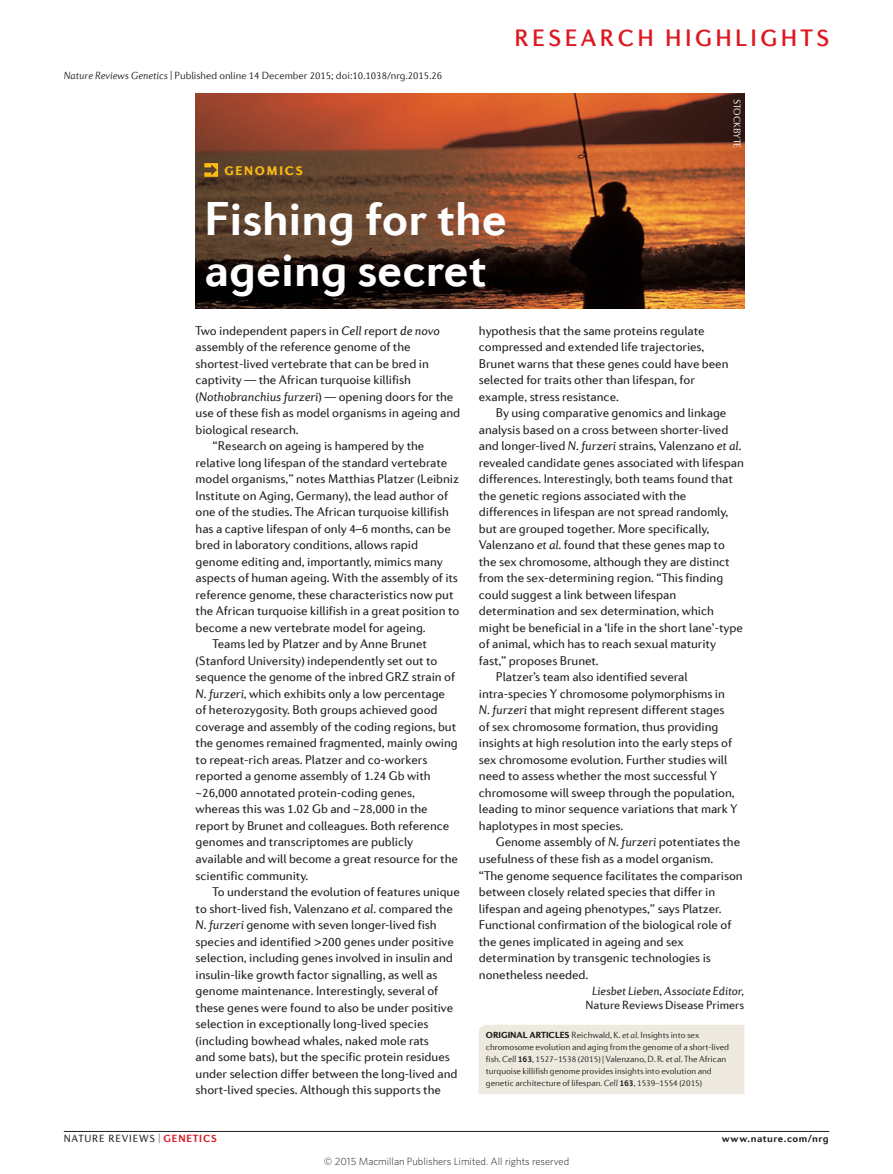
<style>
.page{position:relative;width:893px;height:1174px;background:#fff}
.page>*{position:absolute;margin:0;border:0;box-sizing:border-box;transform-origin:0 0}
.Title_large{font:700 48px/51px "Diverda Sans Com";color:#fff}
.t1{font:500 24px "Diverda Sans Com";letter-spacing:.14em;color:#dc1820}
.Bold_body_text{font:12.75px/16.5px "Diverda Sans Com";letter-spacing:-.005em;color:#231f20}
.Bold_body_first{font:12.75px/16.5px "Diverda Sans Com";letter-spacing:-.005em;color:#231f20}
.Strapline{font:900 12.75px "Diverda Sans Com";letter-spacing:.14em;color:#fdbc12}
.Author_box{font:italic 12px/13.5px "Diverda Sans Com";letter-spacing:-.005em;color:#231f20;text-align:center}
.AOP_line{font:300 10.5px "Diverda Sans Com";color:#231f20}
.t2{font:300 10.5px "Whitney";color:#231f20}
.t3{font:10.5px "Diverda Sans Com";letter-spacing:.075em;color:#231f20}
.t4{font:700 10.5px "Diverda Sans Com";letter-spacing:.045em;color:#231f20}
.Credit_line{font:300 9.75px "Diverda Sans Com";letter-spacing:-.005em;color:#fff}
.Info_box_text{font:300 9px/12px "Diverda Sans Com";letter-spacing:-.005em;color:#231f20}
.s1{font-style:italic}
.s2{font-style:normal}
.s3{font-weight:900}
.s4{font-weight:700}
.s5{font-weight:700;color:#dc1820}
</style>
<div class="page">
<hr style="left:64px;top:1131px;width:765px;height:1px;background:#231f20">
<img style="left:196px;top:94px;width:548px;height:214px">
<svg style="left:204px;top:163px;width:14px;height:14px"></svg>
<div style="left:479px;top:1025px;width:265px;height:69px;background:#eee9de"></div>
<p class="AOP_line" style="left:64px;top:69px;width:380px"><span class="s1">Nature Reviews Genetics</span> | Published online 14 December 2015; doi:10.1038/nrg.2015.26</p>
<p class="Strapline" style="left:224px;top:163px;width:80px">GENOMICS</p>
<p class="Title_large" style="left:204px;top:192px;width:304px">Fishing for the ageing secret</p>
<h2 class="t1" style="left:514px;top:24px;width:316px">RESEARCH HIGHLIGHTS</h2>
<p class="Credit_line" style="left:743px;top:99px;width:51px;rotate:90deg">STOCKBYTE</p>
<p class="Bold_body_first" style="left:196px;top:322px;width:266px">Two independent papers in <span class="s1">Cell</span> report <span class="s1">de novo </span>assembly of the reference genome of the shortest-lived vertebrate that can be bred in captivity — the African turquoise killifish (<span class="s1">Nothobranchius furzeri</span>) — opening doors for the use of these fish as model organisms in ageing and biological research.</p>
<p class="Bold_body_text" style="left:196px;top:438px;width:265px;text-indent:17px">“Research on ageing is hampered by the relative long lifespan of the standard vertebrate model organisms,” notes Matthias Platzer (Leibniz Institute on Aging, Germany), the lead author of one of the studies. The African turquoise killifish has a captive lifespan of only 4–6 months, can be bred in laboratory conditions, allows rapid genome editing and, importantly, mimics many aspects of human ageing. With the assembly of its reference genome, these characteristics now put the African turquoise killifish in a great position to become a new vertebrate model for ageing.</p>
<p class="Bold_body_text" style="left:196px;top:636px;width:264px;text-indent:17px">Teams led by Platzer and by Anne Brunet (Stanford University) independently set out to sequence the genome of the inbred GRZ strain of <span class="s1">N. furzeri</span>, which exhibits only a low percentage of heterozygosity. Both groups achieved good coverage and assembly of the coding regions, but the genomes remained fragmented, mainly owing to repeat-rich areas. Platzer and co-workers reported a genome assembly of 1.24 Gb with ~26,000 annotated protein-coding genes, whereas this was 1.02 Gb and ~28,000 in the report by Brunet and colleagues. Both reference genomes and transcriptomes are publicly available and will become a great resource for the scientific community.</p>
<p class="Bold_body_text" style="left:196px;top:883px;width:266px;text-indent:17px">To understand the evolution of features unique to short-lived fish, Valenzano <span class="s1">et al.</span> compared the <span class="s1">N. furzeri</span> genome with seven longer-lived fish species and identified &gt;200 genes under positive selection, including genes involved in insulin and insulin-like growth factor signalling, as well as genome maintenance. Interestingly, several of these genes were found to also be under positive selection in exceptionally long-lived species (including bowhead whales, naked mole rats<br>and some bats), but the specific protein residues under selection differ between the long-lived and short-lived species. Although this supports the</p>
<p class="Bold_body_text" style="left:479px;top:322px;width:251px">hypothesis that the same proteins regulate compressed and extended life trajectories, Brunet warns that these genes could have been selected for traits other than lifespan, for example, stress resistance.</p>
<p class="Bold_body_text" style="left:479px;top:405px;width:266px;text-indent:17px">By using comparative genomics and linkage analysis based on a cross between shorter-lived and longer-lived <span class="s1">N. furzeri</span> strains, Valenzano <span class="s1">et al. </span>revealed candidate genes associated with lifespan differences. Interestingly, both teams found that the genetic regions associated with the differences in lifespan are not spread randomly, but are grouped together. More specifically, Valenzano <span class="s1">et al.</span> found that these genes map to the sex chromosome, although they are distinct from the sex-determining region. “This finding could suggest a link between lifespan determination and sex determination, which might be beneficial in a ‘life in the short lane’-type of animal, which has to reach sexual maturity fast,” proposes Brunet.</p>
<p class="Bold_body_text" style="left:479px;top:669px;width:260px;text-indent:17px">Platzer’s team also identified several intra-species Y chromosome polymorphisms in <span class="s1">N. furzeri</span> that might represent different stages of sex chromosome formation, thus providing insights at high resolution into the early steps of sex chromosome evolution. Further studies will need to assess whether the most successful Y chromosome will sweep through the population, leading to minor sequence variations that mark Y haplotypes in most species.</p>
<p class="Bold_body_text" style="left:479px;top:834px;width:265px;text-indent:17px">Genome assembly of <span class="s1">N. furzeri</span> potentiates the usefulness of these fish as a model organism.<br>“The genome sequence facilitates the comparison between closely related species that differ in lifespan and ageing phenotypes,” says Platzer.<br>Functional confirmation of the biological role of the genes implicated in ageing and sex determination by transgenic technologies is nonetheless needed.</p>
<p class="Author_box" style="left:586px;top:984px;width:160px">Liesbet Lieben, Associate Editor,<br><span class="s2">Nature Reviews Disease Primers</span></p>
<p class="Info_box_text" style="left:486px;top:1029px;width:245px"><span class="s3">ORIGINAL ARTICLES</span> Reichwald, K. <span class="s1">et al.</span> Insights into sex chromosome evolution and aging from the genome of a short-lived fish. <span class="s1">Cell</span> <span class="s4">163</span>, 1527–1538 (2015) | Valenzano, D. R. <span class="s1">et al.</span> The African turquoise killifish genome provides insights into evolution and genetic architecture of lifespan. <span class="s1">Cell</span> <span class="s4">163</span>, 1539–1554 (2015)</p>
<p class="t3" style="left:64px;top:1132px;width:154px">NATURE REVIEWS | <span class="s5">GENETICS</span></p>
<p class="t4" style="left:722px;top:1132px;width:109px">www.nature.com/nrg</p>
<p class="t2" style="left:324px;top:1154px;width:247px">© 2015 Macmillan Publishers Limited. All rights reserved</p>
</div>
